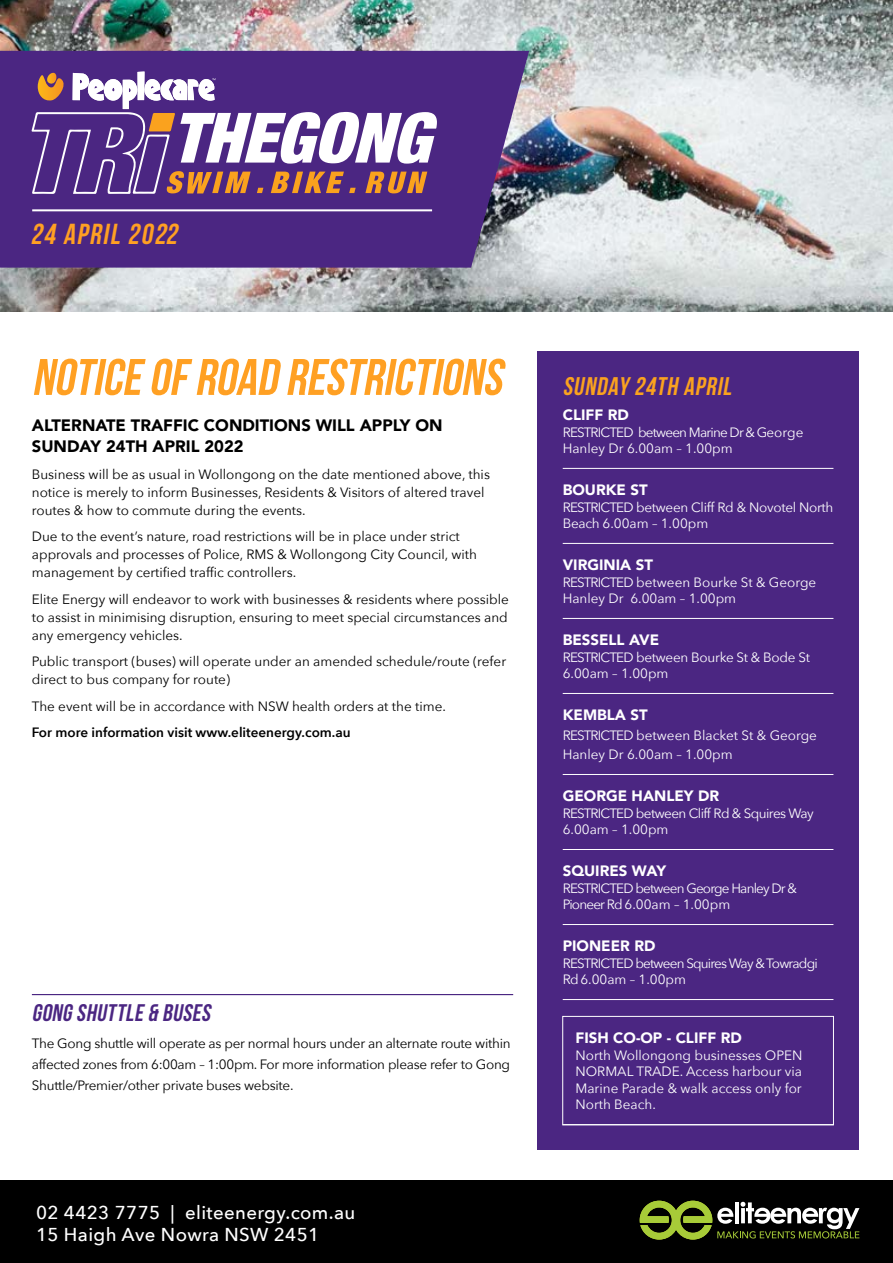
<style>
.page{position:relative;width:893px;height:1263px;background:#fff}
.page>*{position:absolute;margin:0;border:0;box-sizing:border-box;transform-origin:0 0}
.t1{font:italic 51.3px "Bebas Neue";color:#ffa023}
.t2{font:italic 28.95px "Bebas Neue";color:#ffa023}
.t3{font:italic 25.5px "Bebas Neue";color:#faa21f}
.t4{font:italic 24px "Bebas Neue";color:#4b2682}
.t5{font:500 18.6px/22.4px "Avenir Next";letter-spacing:.02em;color:#fff}
.t6{font:900 16.5px/21px "Avenir";color:#000}
.t7{font:900 15px "Avenir";color:#fff}
.t8{font:13.5px/18px "Avenir Next";color:#000}
.t9{font:13.5px/16.5px "Avenir Next";letter-spacing:-.02em;color:#fff}
.t10{font:13.5px/16.5px "Avenir Next";letter-spacing:-.06em;color:#fff}
.t11{font:13.5px/16.5px "Avenir Next";color:#fff}
.t12{font:13.5px/16.5px "Avenir Next";letter-spacing:-.04em;color:#fff}
.t13{font:600 13.5px "Avenir Next";color:#000}
</style>
<div class="page">
<img style="left:0;top:0;width:893px;height:311px">
<hr style="left:32px;top:994px;width:481px;height:1px;background:#4b2682">
<svg style="left:0;top:51px;width:529px;height:217px;background:#533185"></svg>
<hr style="left:32px;top:209px;width:400px;height:2px;background:#fff">
<div style="left:0;top:1180px;width:893px;height:83px;background:#000"></div>
<svg style="left:640px;top:1201px;width:219px;height:38px"></svg>
<svg style="left:32px;top:72px;width:405px;height:122px"></svg>
<div style="left:537px;top:352px;width:322px;height:798px;background:#4b2682"></div>
<hr style="left:563px;top:468px;width:270px;height:1px;background:#fff">
<hr style="left:563px;top:543px;width:270px;height:1px;background:#fff">
<hr style="left:563px;top:618px;width:270px;height:1px;background:#fff">
<hr style="left:563px;top:693px;width:270px;height:1px;background:#fff">
<hr style="left:563px;top:774px;width:270px;height:1px;background:#fff">
<hr style="left:563px;top:849px;width:270px;height:1px;background:#fff">
<hr style="left:563px;top:924px;width:270px;height:1px;background:#fff">
<hr style="left:563px;top:999px;width:270px;height:1px;background:#fff">
<svg style="left:562px;top:1016px;width:272px;height:110px"></svg>
<hr style="left:563px;top:1124px;width:270px;height:1px;background:#fff">
<p class="t2" style="left:30px;top:218px;width:154px">24 APRIL 2022</p>
<p class="t1" style="left:32px;top:349px;width:481px">NOTICE OFROAD RESTRICTIONS</p>
<p class="t6" style="left:32px;top:415px;width:412px">ALTERNATE TRAFFIC CONDITIONS WILL APPLY ON<br>SUNDAY 24TH APRIL 2022</p>
<p class="t8" style="left:32px;top:465px;width:460px">Business will be as usual in Wollongong on the date mentioned above, this notice is merely to inform Businesses, Residents &amp; Visitors of altered travel routes &amp; how to commute during the events.</p>
<p class="t8" style="left:32px;top:527px;width:447px">Due to the event’s nature, road restrictions will be in place under strict approvals and processes of Police, RMS &amp; Wollongong City Council, with management by certified traffic controllers.</p>
<p class="t8" style="left:32px;top:590px;width:478px;text-align:justify">Elite Energy will endeavor to work with businesses &amp; residents where possible to assist in minimising disruption, ensuring to meet special circumstances and any emergency vehicles.</p>
<p class="t8" style="left:32px;top:652px;width:476px">Public transport (buses) will operate under an amended schedule/route (refer direct to bus company for route)</p>
<p class="t8" style="left:32px;top:697px;width:416px">The event will be in accordance with NSW health orders at the time.</p>
<p class="t13" style="left:32px;top:720px;width:320px">For more information visit www.eliteenergy.com.au</p>
<p class="t4" style="left:32px;top:999px;width:184px">GONG SHUTTLE &amp; BUSES</p>
<p class="t8" style="left:32px;top:1032px;width:480px;line-height:21px;text-align:justify">The Gong shuttle will operate as per normal hours under an alternate route within affected zones from 6:00am – 1:00pm. For more information please refer to Gong Shuttle/Premier/other private buses website.</p>
<p class="t5" style="left:36px;top:1200px;width:321px">02 4423 7775 | eliteenergy.com.au<br>15 Haigh Ave Nowra NSW 2451</p>
<p class="t3" style="left:563px;top:372px;width:175px">SUNDAY 24TH APRIL</p>
<p class="t7" style="left:563px;top:402px;width:68px">CLIFF RD</p>
<p class="t10" style="left:563px;top:423px;width:242px">RESTRICTED between Marine Dr &amp; George<br>Hanley Dr 6.00am – 1.00pm</p>
<p class="t7" style="left:563px;top:477px;width:86px">BOURKE ST</p>
<p class="t9" style="left:563px;top:498px;width:272px">RESTRICTED between Cliff Rd &amp; Novotel North<br>Beach 6.00am – 1.00pm</p>
<p class="t7" style="left:563px;top:552px;width:92px">VIRGINIA ST</p>
<p class="t11" style="left:563px;top:573px;width:255px">RESTRICTED between Bourke St &amp; George<br>Hanley Dr 6.00am – 1.00pm</p>
<p class="t7" style="left:563px;top:627px;width:98px">BESSELL AVE</p>
<p class="t9" style="left:563px;top:648px;width:249px">RESTRICTED between Bourke St &amp; Bode St<br>6.00am – 1.00pm</p>
<p class="t7" style="left:563px;top:702px;width:86px">KEMBLA ST</p>
<p class="t11" style="left:563px;top:725px;width:256px;line-height:19.5px">RESTRICTED between Blacket St &amp; George<br>Hanley Dr 6.00am – 1.00pm</p>
<p class="t7" style="left:563px;top:783px;width:158px">GEORGE HANLEY DR</p>
<p class="t12" style="left:563px;top:804px;width:252px">RESTRICTED between Cliff Rd &amp; Squires Way<br>6.00am – 1.00pm</p>
<p class="t7" style="left:563px;top:858px;width:105px">SQUIRES WAY</p>
<p class="t10" style="left:563px;top:879px;width:236px">RESTRICTED between George Hanley Dr &amp;<br>Pioneer Rd 6.00am – 1.00pm</p>
<p class="t7" style="left:563px;top:933px;width:94px">PIONEER RD</p>
<p class="t10" style="left:563px;top:954px;width:257px">RESTRICTED between Squires Way &amp; Towradgi<br>Rd 6.00am – 1.00pm</p>
<p class="t7" style="left:575px;top:1025px;width:168px">FISH CO-OP - CLIFF RD</p>
<p class="t9" style="left:575px;top:1046px;width:229px;text-align:justify">North Wollongong businesses OPEN NORMAL TRADE. Access harbour via Marine Parade &amp; walk access only for North Beach.</p>
</div>
